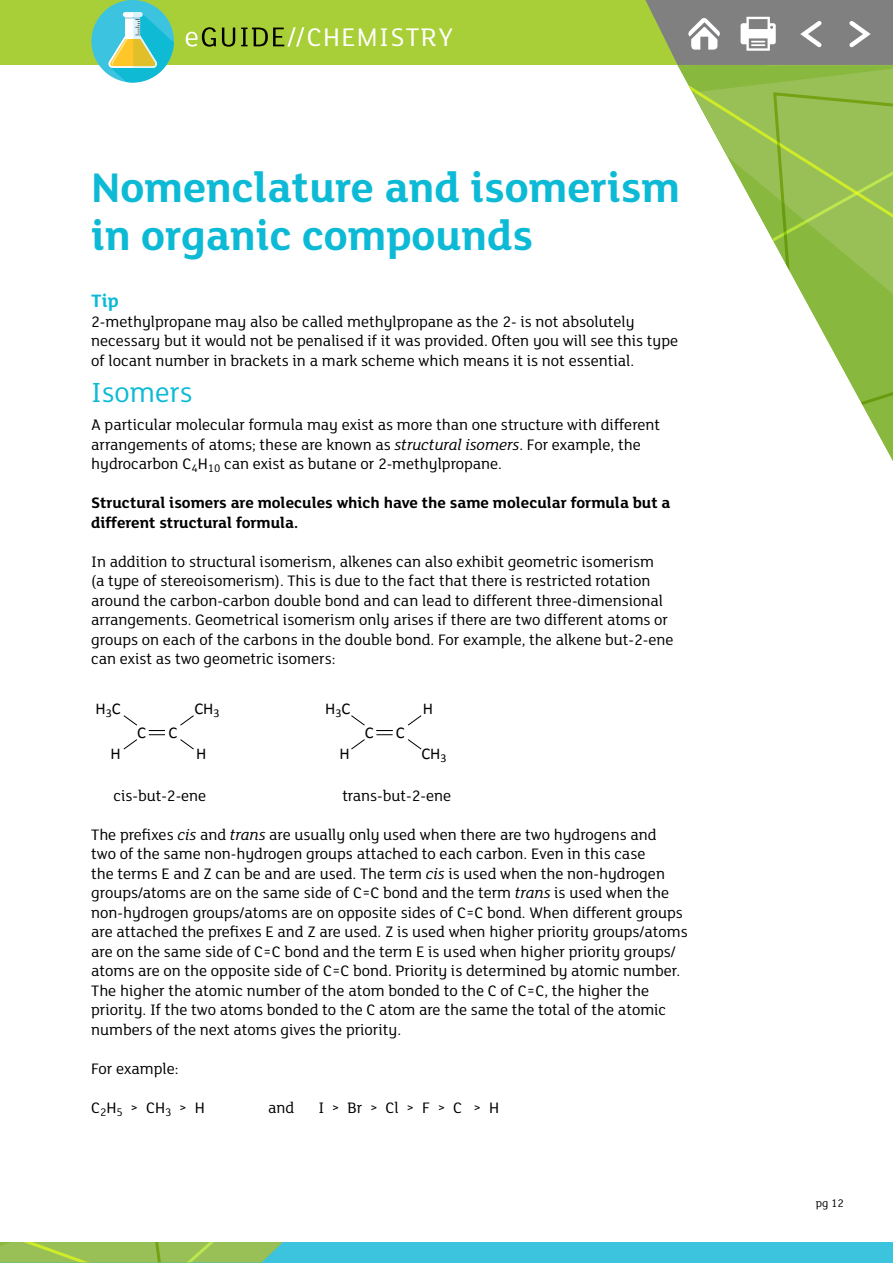
<style>
.page{position:relative;width:893px;height:1263px;background:#fff}
.page>*{position:absolute;margin:0;border:0;box-sizing:border-box;transform-origin:0 0}
.t1{font:700 45px/48px "FS Lola";color:#0dbad6}
.t2{font:30px "FS Lola";color:#0dbad6}
.t3{font:27.75px "FS Lola";letter-spacing:.05em;color:#fff}
.Body{font:700 19.5px "FS Lola";color:#0dbad6}
.Body-2{font:16.5px/19.5px "FS Lola";color:#000}
.Body-3{font:700 16.5px/19.5px "FS Lola";color:#000}
.Tabs{font:16.5px "Calibri";color:#000}
.t4{font:12px "FS Lola";color:#000}
.s1{font-style:italic}
</style>
<div class="page">
<div style="left:0;top:0;width:893px;height:65px;background:#a9cf38"></div>
<svg style="left:186px;top:27px;width:30px;height:20px"></svg>
<svg style="left:222px;top:28px;width:13px;height:19px"></svg>
<svg style="left:241px;top:27px;width:63px;height:20px"></svg>
<div style="left:0;top:1242px;width:893px;height:21px;background:#3cc3de"></div>
<svg style="left:645px;top:0;width:248px;height:65px;background:#8f9286"></svg>
<svg style="left:678px;top:65px;width:215px;height:389px"></svg>
<svg style="left:771px;top:91px;width:122px;height:336px"></svg>
<svg style="left:0;top:1242px;width:283px;height:20px;background:#96c158"></svg>
<div style="left:91px;top:0;width:83px;height:82px;background:#3cc3df;border-radius:50%"></div>
<svg style="left:107px;top:12px;width:67px;height:70px"></svg>
<svg style="left:149px;top:730px;width:16px;height:5px"></svg>
<svg style="left:123px;top:715px;width:14px;height:11px"></svg>
<svg style="left:123px;top:739px;width:14px;height:11px"></svg>
<svg style="left:180px;top:715px;width:14px;height:11px"></svg>
<svg style="left:180px;top:739px;width:14px;height:11px"></svg>
<svg style="left:376px;top:730px;width:17px;height:5px"></svg>
<svg style="left:351px;top:715px;width:14px;height:11px"></svg>
<svg style="left:351px;top:739px;width:14px;height:11px"></svg>
<svg style="left:408px;top:715px;width:14px;height:11px"></svg>
<svg style="left:408px;top:739px;width:14px;height:11px"></svg>
<h3 class="t3" style="left:307px;top:19px;width:148px">CHEMISTRY</h3>
<h1 class="t1" style="left:91px;top:161px;width:590px">Nomenclature and isomerism in organic compounds</h1>
<p class="Body" style="left:91px;top:287px;width:29px">Tip</p>
<p class="Body-2" style="left:91px;top:311px;width:588px">2-methylpropane may also be called methylpropane as the 2- is not absolutely necessary but it would not be penalised if it was provided. Often you will see this type of locant number in brackets in a mark scheme which means it is not essential.</p>
<h3 class="t2" style="left:91px;top:372px;width:103px">Isomers</h3>
<p class="Body-2" style="left:91px;top:414px;width:570px">A particular molecular formula may exist as more than one structure with different arrangements of atoms; these are known as <span class="s1">structural isomers</span>. For example, the hydrocarbon C<sub>4</sub>H<sub>10</sub> can exist as butane or 2-methylpropane.</p>
<p class="Body-3" style="left:91px;top:492px;width:581px">Structural isomers are molecules which have the same molecular formula but a different structural formula.</p>
<p class="Body-2" style="left:91px;top:551px;width:584px">In addition to structural isomerism, alkenes can also exhibit geometric isomerism<br>(a type of stereoisomerism). This is due to the fact that there is restricted rotation around the carbon-carbon double bond and can lead to different three-dimensional arrangements. Geometrical isomerism only arises if there are two different atoms or groups on each of the carbons in the double bond. For example, the alkene but-2-ene can exist as two geometric isomers:</p>
<p class="Tabs" style="left:95px;top:698px;width:27px">H<sub>3</sub>C</p>
<p class="Tabs" style="left:194px;top:698px;width:27px">CH<sub>3</sub></p>
<p class="Tabs" style="left:325px;top:698px;width:27px">H<sub>3</sub>C</p>
<p class="Tabs" style="left:423px;top:698px;width:12px">H</p>
<p class="Tabs" style="left:110px;top:743px;width:12px">H</p>
<p class="Tabs" style="left:196px;top:743px;width:12px">H</p>
<p class="Tabs" style="left:339px;top:743px;width:12px">H</p>
<p class="Tabs" style="left:421px;top:743px;width:27px">CH<sub>3</sub></p>
<p class="Tabs" style="left:137px;top:722px;width:10px">C</p>
<p class="Tabs" style="left:168px;top:722px;width:10px">C</p>
<p class="Tabs" style="left:365px;top:722px;width:10px">C</p>
<p class="Tabs" style="left:396px;top:722px;width:10px">C</p>
<p class="Body-2" style="left:113px;top:785px;width:94px">cis-but-2-ene</p>
<p class="Body-2" style="left:342px;top:785px;width:110px">trans-but-2-ene</p>
<p class="Body-2" style="left:91px;top:824px;width:598px">The prefixes <span class="s1">cis</span> and <span class="s1">trans</span> are usually only used when there are two hydrogens and<br>two of the same non-hydrogen groups attached to each carbon. Even in this case<br>the terms E and Z can be and are used. The term <span class="s1">cis</span> is used when the non-hydrogen groups/atoms are on the same side of C=C bond and the term <span class="s1">trans</span> is used when the non-hydrogen groups/atoms are on opposite sides of C=C bond. When different groups are attached the prefixes E and Z are used. Z is used when higher priority groups/atoms are on the same side of C=C bond and the term E is used when higher priority groups/ atoms are on the opposite side of C=C bond. Priority is determined by atomic number.<br>The higher the atomic number of the atom bonded to the C of C=C, the higher the priority. If the two atoms bonded to the C atom are the same the total of the atomic numbers of the next atoms gives the priority.</p>
<p class="Body-2" style="left:91px;top:1058px;width:89px">For example:</p>
<p class="Body-2" style="left:91px;top:1097px;width:115px">C<sub>2</sub>H<sub>5</sub> &gt; CH<sub>3</sub> &gt; H</p>
<p class="Body-2" style="left:268px;top:1097px;width:28px">and</p>
<p class="Body-2" style="left:318px;top:1097px;width:182px">I &gt; Br &gt; Cl &gt; F &gt; C &gt; H</p>
<p class="t4" style="left:816px;top:1195px;width:29px">pg 12</p>
</div>
